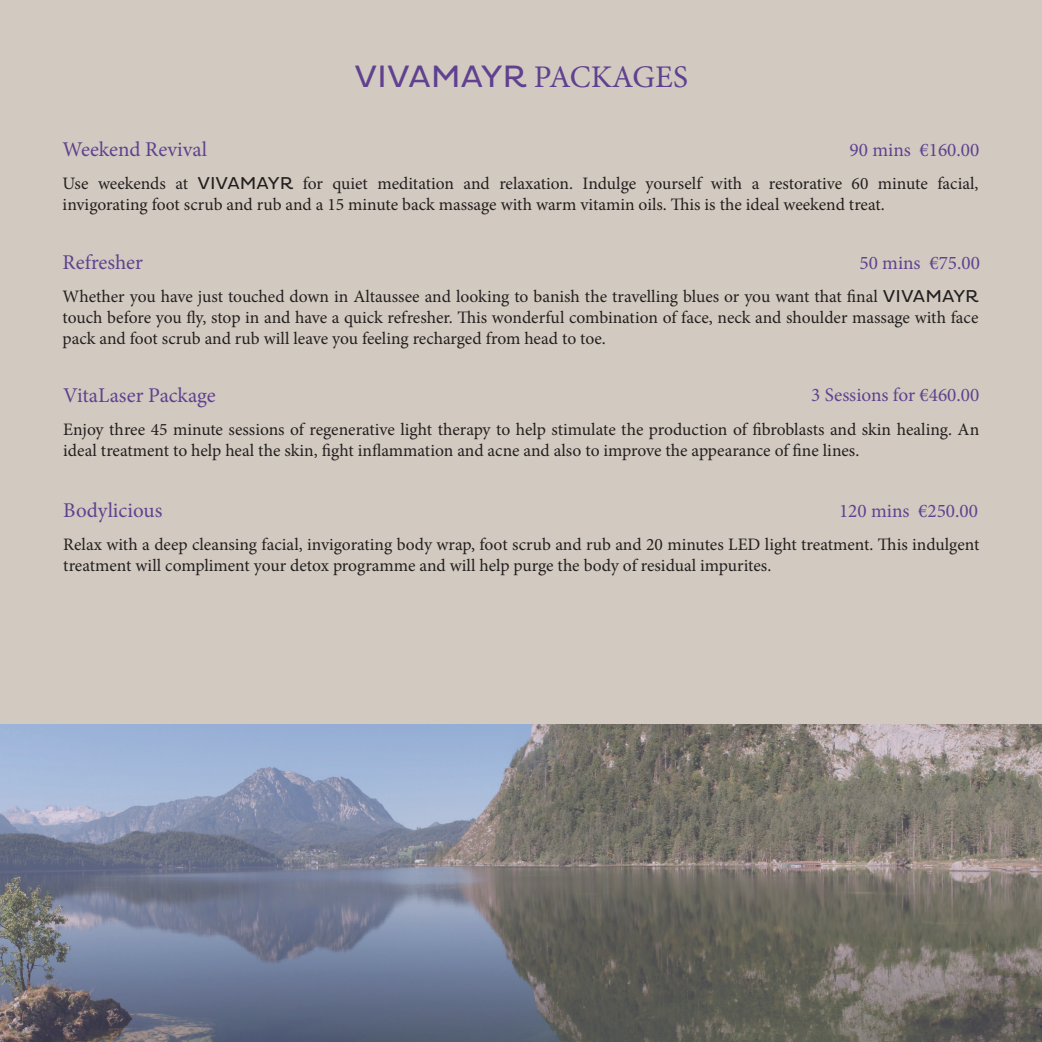
<style>
.page{position:relative;width:1042px;height:1042px;background:#fff}
.page>*{position:absolute;margin:0;border:0;box-sizing:border-box;transform-origin:0 0}
.t1{font:31.5px "Pluto";color:#604190}
.t2{font:21px "Minion Pro";color:#604190}
.t3{font:19.25px "Minion Pro";color:#604190}
.t4{font:17.5px/21px "Minion Pro";letter-spacing:-.005em;color:#231f20}
.s1{font-family:"Minion Pro"}
.s2{font-family:"Pluto"}
</style>
<div class="page">
<div style="left:0;top:0;width:1042px;height:724px;background:#d2cac0"></div>
<img style="left:0;top:724px;width:1042px;height:318px">
<h1 class="t1" style="left:354px;top:58px;width:335px">VIVAMAYR <span class="s1">PACKAGES</span></h1>
<p class="t2" style="left:63px;top:135px;width:146px">Weekend Revival</p>
<p class="t4" style="left:63px;top:173px;width:917px">Use weekends at <span class="s2">VIVAMAYR</span> for quiet meditation and relaxation. Indulge yourself with a restorative 60 minute facial, invigorating foot scrub and rub and a 15 minute back massage with warm vitamin oils. This is the ideal weekend treat.</p>
<p class="t2" style="left:63px;top:248px;width:82px">Refresher</p>
<p class="t4" style="left:63px;top:286px;width:917px;text-align:justify">Whether you have just touched down in Altaussee and looking to banish the travelling blues or you want that final <span class="s2">VIVAMAYR </span>touch before you fly, stop in and have a quick refresher. This wonderful combination of face, neck and shoulder massage with face pack and foot scrub and rub will leave you feeling recharged from head to toe.</p>
<p class="t2" style="left:63px;top:381px;width:154px">VitaLaser Package</p>
<p class="t4" style="left:63px;top:419px;width:917px">Enjoy three 45 minute sessions of regenerative light therapy to help stimulate the production of fibroblasts and skin healing. An ideal treatment to help heal the skin, fight inflammation and acne and also to improve the appearance of fine lines.</p>
<p class="t3" style="left:849px;top:137px;width:131px">90 mins €160.00</p>
<p class="t3" style="left:859px;top:250px;width:122px">50 mins €75.00</p>
<p class="t3" style="left:811px;top:382px;width:170px">3 Sessions for €460.00</p>
<p class="t2" style="left:63px;top:496px;width:101px">Bodylicious</p>
<p class="t4" style="left:63px;top:534px;width:917px">Relax with a deep cleansing facial, invigorating body wrap, foot scrub and rub and 20 minutes LED light treatment. This indulgent treatment will compliment your detox programme and will help purge the body of residual impurites.</p>
<p class="t3" style="left:839px;top:498px;width:141px">120 mins €250.00</p>
</div>
